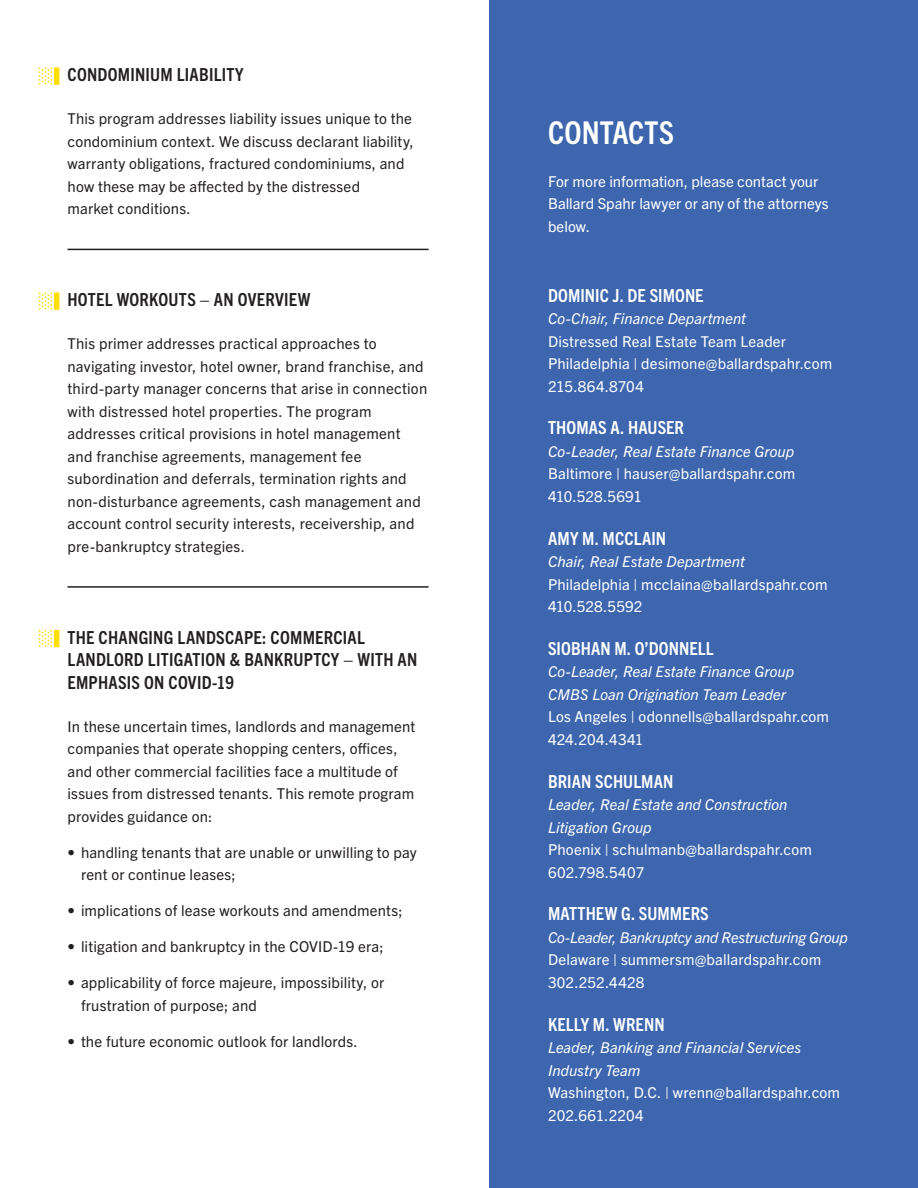
<style>
.page{position:relative;width:918px;height:1188px;background:#fff}
.page>*{position:absolute;margin:0;border:0;box-sizing:border-box;transform-origin:0 0}
.t1{font:54px "Ballard Dot Graphic";color:#ffde00}
.BLOCK_HEADER{font:700 condensed 31.5px "Trade Gothic Next LT Pro";letter-spacing:.005em;color:#fff}
.t2{font:700 condensed 18px/22.5px "Trade Gothic Next LT Pro";letter-spacing:.015em;color:#231f20}
.CONTACTS{font:700 condensed 18px "Trade Gothic Next LT Pro";letter-spacing:.005em;color:#fff}
.BODY_COPY{font:15px/22.5px "Trade Gothic Next LT Pro";letter-spacing:.015em;color:#231f20}
.CONTACTS-2{font:15px/22.5px "Trade Gothic Next LT Pro";letter-spacing:.01em;color:#fff}
.CONTACTS-3{font:italic 15px/22.5px "Trade Gothic Next LT Pro";letter-spacing:.005em;color:#fff}
.s1{font-style:italic}
.s2{font-style:normal}
</style>
<div class="page">
<hr style="left:68px;top:249px;width:361px;height:1px;background:#231f20">
<hr style="left:68px;top:586px;width:361px;height:2px;background:#231f20">
<div style="left:489px;top:0;width:429px;height:1188px;background:#3d66ae"></div>
<p class="t1" style="left:36px;top:42px;width:28px">•</p>
<p class="t2" style="left:68px;top:63px;width:178px">CONDOMINIUM LIABILITY</p>
<p class="BODY_COPY" style="left:68px;top:106px;width:348px">This program addresses liability issues unique to the condominium context. We discuss declarant liability, warranty obligations, fractured condominiums, and how these may be affected by the distressed<br>market conditions.</p>
<p class="BLOCK_HEADER" style="left:548px;top:111px;width:127px">CONTACTS</p>
<p class="CONTACTS-2" style="left:548px;top:169px;width:282px">For more information, please contact your<br>Ballard Spahr lawyer or any of the attorneys below.</p>
<p class="t1" style="left:36px;top:267px;width:28px">•</p>
<p class="t2" style="left:68px;top:288px;width:245px">HOTEL WORKOUTS – AN OVERVIEW</p>
<p class="BODY_COPY" style="left:68px;top:331px;width:361px">This primer addresses practical approaches to navigating investor, hotel owner, brand franchise, and third-party manager concerns that arise in connection with distressed hotel properties. The program addresses critical provisions in hotel management and franchise agreements, management fee subordination and deferrals, termination rights and non-disturbance agreements, cash management and account control security interests, receivership, and pre-bankruptcy strategies.</p>
<p class="t1" style="left:36px;top:604px;width:28px">•</p>
<p class="t2" style="left:68px;top:625px;width:351px">THE CHANGING LANDSCAPE: COMMERCIAL<br>LANDLORD LITIGATION &amp; BANKRUPTCY – WITH AN</p>
<p class="t2" style="left:68px;top:670px;width:168px">EMPHASIS ON COVID-19</p>
<p class="BODY_COPY" style="left:68px;top:714px;width:349px">In these uncertain times, landlords and management companies that operate shopping centers, offices, and other commercial facilities face a multitude of issues from distressed tenants. This remote program provides guidance on:</p>
<p class="BODY_COPY" style="left:81px;top:840px;width:337px;text-indent:-14px">• handling tenants that are unable or unwilling to pay rent or continue leases;</p>
<p class="BODY_COPY" style="left:68px;top:898px;width:337px">• implications of lease workouts and amendments;</p>
<p class="BODY_COPY" style="left:68px;top:934px;width:318px">• litigation and bankruptcy in the COVID-19 era;</p>
<p class="BODY_COPY" style="left:81px;top:970px;width:305px;text-indent:-14px">• applicability of force majeure, impossibility, or frustration of purpose; and</p>
<p class="BODY_COPY" style="left:68px;top:1029px;width:292px">• the future economic outlook for landlords.</p>
<p class="CONTACTS" style="left:548px;top:283px;width:157px">DOMINIC J. DE SIMONE</p>
<p class="CONTACTS-2" style="left:548px;top:306px;width:286px"><span class="s1">Co-Chair, Finance Department<br></span>Distressed Real Estate Team Leader<br>Philadelphia | desimone@ballardspahr.com<br>215.864.8704</p>
<p class="CONTACTS" style="left:548px;top:415px;width:138px">THOMAS A. HAUSER</p>
<p class="CONTACTS-2" style="left:548px;top:439px;width:249px;text-align:justify"><span class="s1">Co-Leader, Real Estate Finance Group </span>Baltimore | hauser@ballardspahr.com 410.528.5691</p>
<p class="CONTACTS" style="left:548px;top:526px;width:119px">AMY M. MCCLAIN</p>
<p class="CONTACTS-2" style="left:548px;top:549px;width:281px"><span class="s1">Chair, Real Estate Department<br></span>Philadelphia | mcclaina@ballardspahr.com<br>410.528.5592</p>
<p class="CONTACTS" style="left:548px;top:636px;width:167px">SIOBHAN M. O’DONNELL</p>
<p class="CONTACTS-3" style="left:548px;top:660px;width:282px">Co-Leader, Real Estate Finance Group<br>CMBS Loan Origination Team Leader<br><span class="s2">Los Angeles | odonnells@ballardspahr.com<br>424.204.4341</span></p>
<p class="CONTACTS" style="left:548px;top:769px;width:127px">BRIAN SCHULMAN</p>
<p class="CONTACTS-3" style="left:548px;top:792px;width:265px">Leader, Real Estate and Construction<br>Litigation Group<br><span class="s2">Phoenix | schulmanb@ballardspahr.com<br>602.798.5407</span></p>
<p class="CONTACTS" style="left:548px;top:901px;width:162px">MATTHEW G. SUMMERS</p>
<p class="CONTACTS-2" style="left:548px;top:925px;width:301px"><span class="s1">Co-Leader, Bankruptcy and Restructuring Group<br></span>Delaware | summersm@ballardspahr.com<br>302.252.4428</p>
<p class="CONTACTS" style="left:548px;top:1012px;width:118px">KELLY M. WRENN</p>
<p class="CONTACTS-2" style="left:548px;top:1035px;width:293px"><span class="s1">Leader, Banking and Financial Services<br>Industry Team<br></span>Washington, D.C. | wrenn@ballardspahr.com<br>202.661.2204</p>
</div>
